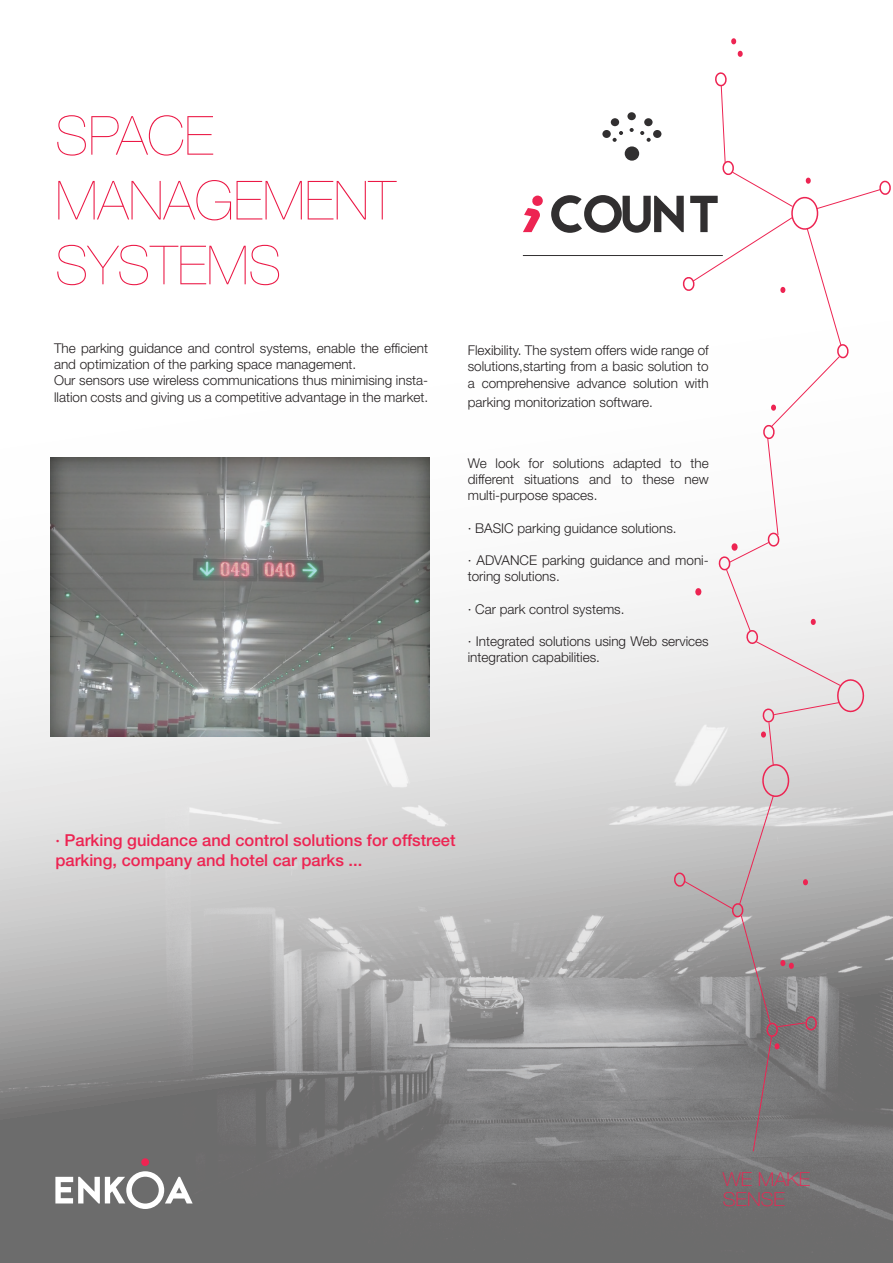
<style>
.page{position:relative;width:893px;height:1263px;background:#fff}
.page>*{position:absolute;margin:0;border:0;box-sizing:border-box;transform-origin:0 0}
.t1{font:200 54px/64.8px "Helvetica Neue";color:#eb1845}
.t2{font:51.9px "Jaapokkisubtract";letter-spacing:-.065em;color:#312f30}
.t3{font:100 19.2px/19.2px "Helvetica Neue";color:#ed2452;scale:1.06 1}
.t4{font:500 16.5px/19.8px "Helvetica Neue";color:#ed2452}
.t5{font:300 13.5px/16.2px "Helvetica Neue";color:#231f20}
</style>
<div class="page">
<img style="left:0;top:118px;width:893px;height:1145px">
<hr style="left:523px;top:255px;width:200px;height:1px;background:#312f30">
<div style="left:653px;top:130px;width:8px;height:8px;background:#312f30;border-radius:50%"></div>
<div style="left:644px;top:118px;width:9px;height:8px;background:#312f30;border-radius:50%"></div>
<div style="left:627px;top:112px;width:9px;height:8px;background:#312f30;border-radius:50%"></div>
<div style="left:611px;top:118px;width:8px;height:8px;background:#312f30;border-radius:50%"></div>
<div style="left:602px;top:130px;width:9px;height:8px;background:#312f30;border-radius:50%"></div>
<svg style="left:613px;top:131px;width:10px;height:11px"></svg>
<svg style="left:630px;top:128px;width:4px;height:4px"></svg>
<svg style="left:640px;top:131px;width:11px;height:11px"></svg>
<div style="left:625px;top:146px;width:14px;height:15px;background:#312f30;border-radius:50%"></div>
<svg style="left:523px;top:195px;width:20px;height:37px"></svg>
<div style="left:50px;top:456px;width:381px;height:282px;background:#fff;opacity:.33"></div>
<div style="left:141px;top:1158px;width:8px;height:8px;background:#ed2452;border-radius:50%"></div>
<svg style="left:55px;top:1171px;width:138px;height:38px"></svg>
<svg style="left:731px;top:38px;width:12px;height:19px"></svg>
<svg style="left:673px;top:72px;width:219px;height:1080px"></svg>
<h1 class="t1" style="left:55px;top:103px;width:342px">SPACE<br>MANAGEMENT<br>SYSTEMS</h1>
<h2 class="t2" style="left:548px;top:178px;width:174px">COUNT</h2>
<p class="t5" style="left:54px;top:340px;width:376px">The parking guidance and control systems, enable the efficient and optimization of the parking space management.<br>Our sensors use wireless communications thus minimising insta&shy;llation costs and giving us a competitive advantage in the market.</p>
<p class="t5" style="left:468px;top:342px;width:242px;text-align:justify">Flexibility. The system offers wide range of solutions,starting from a basic solution to a comprehensive advance solution with</p>
<p class="t5" style="left:468px;top:394px;width:187px">parking monitorization software.</p>
<p class="t5" style="left:468px;top:455px;width:242px;text-align:justify">We look for solutions adapted to the different situations and to these new multi-purpose spaces.</p>
<p class="t5" style="left:468px;top:519px;width:210px">· BASIC parking guidance solutions.</p>
<p class="t5" style="left:468px;top:552px;width:242px">· ADVANCE parking guidance and moni&shy;toring solutions.</p>
<p class="t5" style="left:468px;top:600px;width:158px">· Car park control systems.</p>
<p class="t5" style="left:468px;top:633px;width:242px">· Integrated solutions using Web services integration capabilities.</p>
<p class="t4" style="left:55px;top:830px;width:402px">· Parking guidance and control solutions for offstreet parking, company and hotel car parks ...</p>
<h3 class="t3" style="left:723px;top:1170px;width:84px">WE MAKE<br>SENSE</h3>
</div>
